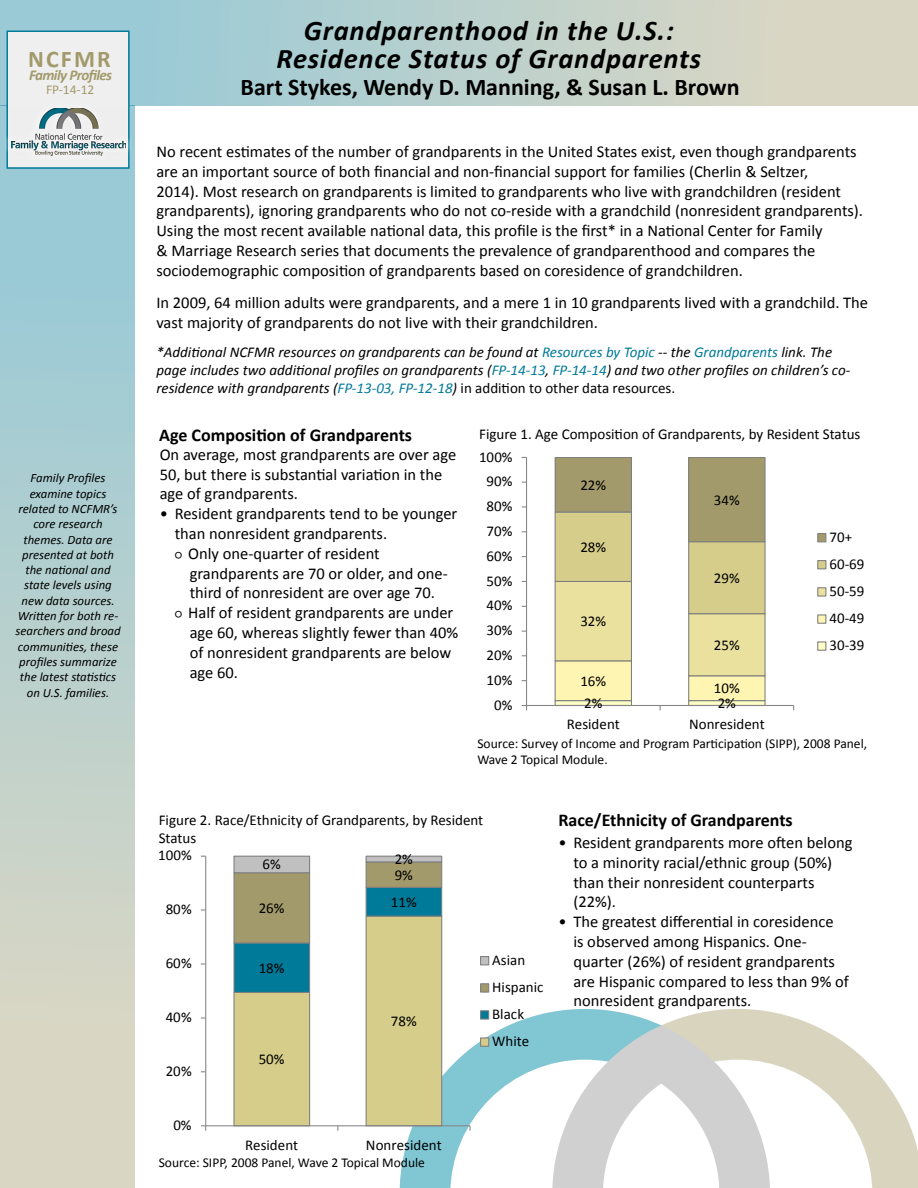
<style>
.page{position:relative;width:918px;height:1188px;background:#fff}
.page>*{position:absolute;margin:0;border:0;box-sizing:border-box;transform-origin:0 0}
.t1{font:italic 700 28.5px/28.5px "Calibri";letter-spacing:.03em;color:#000;text-align:center}
.t2{font:700 24px "Calibri";color:#000}
.t3{font:700 24px "Calibri";letter-spacing:.09em;color:#a29a6b}
.t4{font:700 18px "Calibri";color:#000}
.t5{font:16.5px/19.8px "Calibri";color:#000}
.t6{font:15px/27.2px "Calibri";color:#000}
.t7{font:italic 15px/18px "Calibri";color:#000}
.t8{font:italic 700 15px "Calibri";letter-spacing:-.04em;color:#a29a6b}
.t9{font:13.5px/16.2px "Calibri";color:#000}
.t10{font:13.5px "Calibri";color:#a29a6b}
.t11{font:italic 12.75px/15.3px "Calibri";color:#000;text-align:center}
.s1{color:#007a99}
.s2{font-style:normal}
.s3{font-size:13.5px}
</style>
<div class="page">
<svg style="left:400px;top:1009px;width:260px;height:179px"></svg>
<svg style="left:663px;top:1009px;width:255px;height:179px"></svg>
<svg style="left:552px;top:1025px;width:218px;height:163px"></svg>
<div style="left:0;top:105px;width:135px;height:1083px;background:linear-gradient(to bottom,#8fc8d9,#e2d8c1)"></div>
<div style="left:0;top:0;width:918px;height:105px;background:linear-gradient(to right,#8fc7d7,#e2d8c2)"></div>
<div style="left:6px;top:31px;width:124px;height:138px;background:#efefef;border:2px solid #007a99"></div>
<div style="left:0;top:97px;width:139px;height:72px;background:#848484;opacity:.75"></div>
<svg style="left:555px;top:701px;width:77px;height:4px"></svg>
<svg style="left:688px;top:701px;width:78px;height:4px"></svg>
<div style="left:555px;top:660px;width:77px;height:41px;background:#fef5b2;border:1px solid #7f7f7f"></div>
<div style="left:688px;top:675px;width:78px;height:26px;background:#fef5b2;border:1px solid #7f7f7f"></div>
<div style="left:555px;top:581px;width:77px;height:80px;background:#eae19e;border:1px solid #7f7f7f"></div>
<div style="left:688px;top:613px;width:78px;height:63px;background:#eae19e;border:1px solid #7f7f7f"></div>
<div style="left:555px;top:511px;width:77px;height:71px;background:#d6cd8a;border:1px solid #7f7f7f"></div>
<div style="left:688px;top:541px;width:78px;height:73px;background:#d6cd8a;border:1px solid #7f7f7f"></div>
<div style="left:555px;top:457px;width:76px;height:55px;background:#a29a6b"></div>
<div style="left:555px;top:457px;width:77px;height:56px;border:1px solid #7f7f7f"></div>
<div style="left:689px;top:457px;width:76px;height:85px;background:#a29a6b"></div>
<div style="left:688px;top:457px;width:78px;height:85px;border:1px solid #7f7f7f"></div>
<hr style="left:526px;top:457px;width:1px;height:248px;background:#868686">
<hr style="left:527px;top:705px;width:267px;height:1px;background:#868686">
<div style="left:817px;top:533px;width:9px;height:9px;background:#a29a6b;border:1px solid #7f7f7f"></div>
<div style="left:817px;top:560px;width:9px;height:9px;background:#d6cd8a;border:1px solid #7f7f7f"></div>
<div style="left:817px;top:587px;width:9px;height:10px;background:#eae19e;border:1px solid #7f7f7f"></div>
<div style="left:817px;top:614px;width:9px;height:10px;background:#fef5b2;border:1px solid #7f7f7f"></div>
<div style="left:817px;top:641px;width:9px;height:10px;background:#ffffc6;border:1px solid #7f7f7f"></div>
<div style="left:233px;top:992px;width:77px;height:134px;background:#d6cd8a;border:1px solid #7f7f7f"></div>
<div style="left:366px;top:916px;width:76px;height:210px;background:#d6cd8a;border:1px solid #7f7f7f"></div>
<div style="left:233px;top:942px;width:77px;height:51px;background:#007a99;border:1px solid #7f7f7f"></div>
<div style="left:366px;top:887px;width:76px;height:30px;background:#007a99;border:1px solid #7f7f7f"></div>
<div style="left:233px;top:872px;width:77px;height:71px;background:#a29a6b;border:1px solid #7f7f7f"></div>
<div style="left:366px;top:861px;width:76px;height:27px;background:#a29a6b;border:1px solid #7f7f7f"></div>
<div style="left:234px;top:856px;width:76px;height:17px;background:#c0c0c0"></div>
<div style="left:233px;top:856px;width:77px;height:17px;border:1px solid #7f7f7f"></div>
<div style="left:366px;top:856px;width:76px;height:6px;background:#c0c0c0"></div>
<div style="left:366px;top:856px;width:76px;height:6px;border:1px solid #7f7f7f"></div>
<hr style="left:205px;top:856px;width:1px;height:270px;background:#868686">
<hr style="left:206px;top:1125px;width:264px;height:1px;background:#868686">
<svg style="left:201px;top:1125px;width:5px;height:6px"></svg>
<div style="left:480px;top:956px;width:9px;height:9px;background:#c0c0c0;border:1px solid #7f7f7f"></div>
<div style="left:480px;top:983px;width:9px;height:10px;background:#a29a6b;border:1px solid #7f7f7f"></div>
<div style="left:480px;top:1010px;width:9px;height:10px;background:#007a99;border:1px solid #7f7f7f"></div>
<div style="left:480px;top:1037px;width:9px;height:10px;background:#d6cd8a;border:1px solid #7f7f7f"></div>
<h2 class="t3" style="left:28px;top:43px;width:84px">NCFMR</h2>
<p class="t8" style="left:29px;top:65px;width:85px">Family Profiles</p>
<p class="t10" style="left:46px;top:81px;width:50px">FP-14-12</p>
<p class="t11" style="left:15px;top:470px;width:107px">Family Profiles examine topics related to NCFMR’s core research themes. Data are presented at both the national and state levels using new data sources.<br>Written for both re&shy;searchers and broad communities, these profiles summarize the latest statistics on U.S. families.</p>
<h1 class="t1" style="left:277px;top:16px;width:426px">Grandparenthood in the U.S.:<br>Residence Status of Grandparents</h1>
<h2 class="t2" style="left:241px;top:72px;width:500px">Bart Stykes, Wendy D. Manning, &amp; Susan L. Brown</h2>
<p class="t5" style="left:156px;top:142px;width:708px">No recent estimates of the number of grandparents in the United States exist, even though grandparents are an important source of both financial and non-financial support for families (Cherlin &amp; Seltzer,<br>2014). Most research on grandparents is limited to grandparents who live with grandchildren (resident grandparents), ignoring grandparents who do not co-reside with a grandchild (nonresident grandparents).<br>Using the most recent available national data, this profile is the first* in a National Center for Family<br>&amp; Marriage Research series that documents the prevalence of grandparenthood and compares the sociodemographic composition of grandparents based on coresidence of grandchildren.</p>
<p class="t5" style="left:156px;top:293px;width:713px">In 2009, 64 million adults were grandparents, and a mere 1 in 10 grandparents lived with a grandchild. The vast majority of grandparents do not live with their grandchildren.</p>
<p class="t7" style="left:156px;top:342px;width:695px">*Additional NCFMR resources on grandparents can be found at <span class="s1">Resources by Topic</span> -- the <span class="s1">Grandparents</span> link. The page includes two additional profiles on grandparents (<span class="s1">FP-14-13</span>, <span class="s1">FP-14-14</span>) and two other profiles on children’s co&shy;residence with grandparents (<span class="s1">FP-13-03, FP-12-18</span>) <span class="s2">in addition to other data resources.</span></p>
<p class="t4" style="left:159px;top:424px;width:254px">Age Composition of Grandparents</p>
<p class="t5" style="left:160px;top:444px;width:298px">On average, most grandparents are over age<br>50, but there is substantial variation in the age of grandparents.</p>
<p class="t5" style="left:175px;top:504px;width:284px;text-indent:-15px">• Resident grandparents tend to be younger than nonresident grandparents.</p>
<p class="t5" style="left:190px;top:543px;width:260px;text-indent:-15px"><span class="s3">○</span> Only one-quarter of resident grandparents are 70 or older, and one&shy;third of nonresident are over age 70.</p>
<p class="t5" style="left:190px;top:603px;width:270px;text-indent:-15px"><span class="s3">○</span> Half of resident grandparents are under age 60, whereas slightly fewer than 40% of nonresident grandparents are below age 60.</p>
<p class="t6" style="left:479px;top:421px;width:383px">Figure 1. Age Composition of Grandparents, by Resident Status</p>
<p class="t6" style="left:479px;top:443px;width:35px">100%</p>
<p class="t6" style="left:487px;top:468px;width:27px">90%</p>
<p class="t6" style="left:487px;top:493px;width:27px">80%</p>
<p class="t6" style="left:487px;top:517px;width:27px">70%</p>
<p class="t6" style="left:487px;top:542px;width:27px">60%</p>
<p class="t6" style="left:487px;top:567px;width:27px">50%</p>
<p class="t6" style="left:487px;top:592px;width:27px">40%</p>
<p class="t6" style="left:487px;top:617px;width:27px">30%</p>
<p class="t6" style="left:487px;top:642px;width:27px">20%</p>
<p class="t6" style="left:487px;top:666px;width:27px">10%</p>
<p class="t6" style="left:494px;top:691px;width:20px">0%</p>
<p class="t6" style="left:580px;top:471px;width:27px">22%</p>
<p class="t6" style="left:580px;top:533px;width:27px">28%</p>
<p class="t6" style="left:580px;top:608px;width:27px">32%</p>
<p class="t6" style="left:580px;top:667px;width:27px">16%</p>
<p class="t6" style="left:714px;top:486px;width:27px">34%</p>
<p class="t6" style="left:714px;top:564px;width:27px">29%</p>
<p class="t6" style="left:714px;top:631px;width:27px">25%</p>
<p class="t6" style="left:714px;top:675px;width:27px">10%</p>
<p class="t6" style="left:584px;top:690px;width:20px">2%</p>
<p class="t6" style="left:718px;top:690px;width:20px">2%</p>
<p class="t6" style="left:567px;top:711px;width:55px">Resident</p>
<p class="t6" style="left:689px;top:711px;width:77px">Nonresident</p>
<p class="t6" style="left:829px;top:523px;width:36px">70+<br>60-69<br>50-59<br>40-49<br>30-39</p>
<p class="t9" style="left:477px;top:736px;width:391px">Source: Survey of Income and Program Participation (SIPP), 2008 Panel,<br>Wave 2 Topical Module.</p>
<p class="t6" style="left:159px;top:811px;width:326px;line-height:18px">Figure 2. Race/Ethnicity of Grandparents, by Resident<br>Status</p>
<p class="t6" style="left:158px;top:842px;width:35px">100%</p>
<p class="t6" style="left:166px;top:896px;width:27px">80%</p>
<p class="t6" style="left:263px;top:851px;width:20px">6%</p>
<p class="t6" style="left:259px;top:894px;width:27px">26%</p>
<p class="t6" style="left:395px;top:846px;width:20px">2%</p>
<p class="t6" style="left:395px;top:861px;width:20px">9%</p>
<p class="t6" style="left:391px;top:888px;width:27px">11%</p>
<p class="t6" style="left:166px;top:950px;width:27px">60%</p>
<p class="t6" style="left:166px;top:1004px;width:27px">40%</p>
<p class="t6" style="left:166px;top:1058px;width:27px">20%</p>
<p class="t6" style="left:259px;top:954px;width:27px">18%</p>
<p class="t6" style="left:259px;top:1046px;width:27px">50%</p>
<p class="t6" style="left:391px;top:1008px;width:27px">78%</p>
<p class="t6" style="left:492px;top:946px;width:53px">Asian<br>Hispanic<br>Black<br>White</p>
<p class="t4" style="left:558px;top:808px;width:236px">Race/Ethnicity of Grandparents</p>
<p class="t5" style="left:573px;top:833px;width:281px;text-indent:-15px">• Resident grandparents more often belong to a minority racial/ethnic group (50%) than their nonresident counterparts (22%).</p>
<p class="t5" style="left:573px;top:912px;width:277px;text-indent:-15px">• The greatest differential in coresidence<br>is observed among Hispanics. One&shy;quarter (26%) of resident grandparents are Hispanic compared to less than 9% of nonresident grandparents.</p>
<p class="t6" style="left:173px;top:1112px;width:20px">0%</p>
<p class="t6" style="left:245px;top:1131px;width:55px">Resident</p>
<p class="t6" style="left:366px;top:1131px;width:77px">Nonresident</p>
<p class="t9" style="left:159px;top:1154px;width:268px">Source: SIPP, 2008 Panel, Wave 2 Topical Module</p>
</div>
